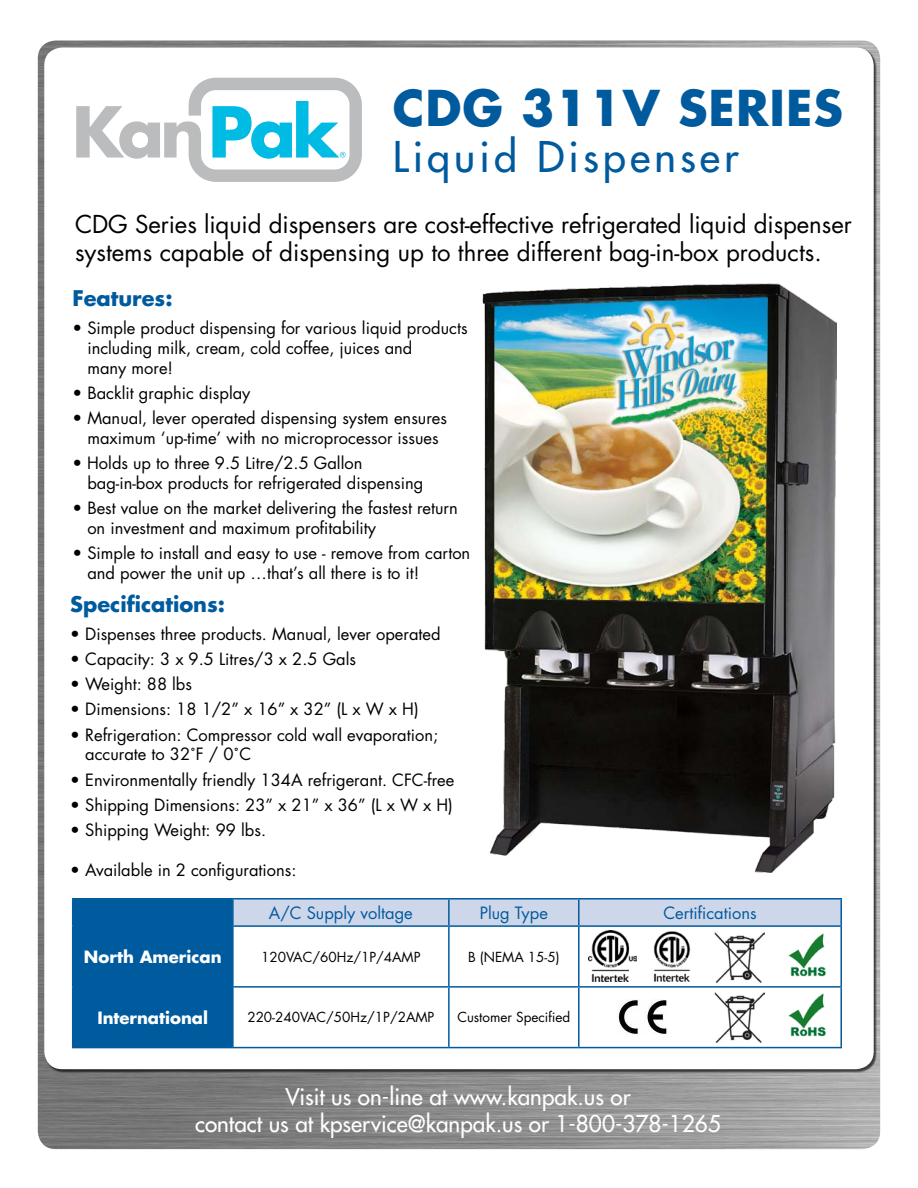
<style>
.page{position:relative;width:918px;height:1188px;background:#fff}
.page>*{position:absolute;margin:0;border:0;box-sizing:border-box;transform-origin:0 0}
.t1{font:700 48px "Futura";letter-spacing:.02em;color:#005a9e}
.t2{font:41.25px "Futura";letter-spacing:.1em;color:#005a9e}
.t3{font:24px/28.8px "Futura";letter-spacing:-.005em;color:#000}
.t4{font:22.5px/27px "Futura";color:#fff;text-align:center}
.t5{font:700 21px "Futura";color:#005a9e}
.t6{font:16.5px/19.8px "Futura";color:#000}
.t7{font:16.5px "Futura";color:#005a9e}
.t8{font:700 16.5px "Futura";color:#fff}
.t9{font:13.5px "Futura";color:#000}
</style>
<div class="page">
<img style="left:38px;top:40px;width:842px;height:1109px">
<div style="left:44px;top:48px;width:830px;height:1021px;background:#fff;border-radius:18px"></div>
<img style="left:483px;top:284px;width:354px;height:589px">
<hr style="left:72px;top:898px;width:161px;height:2px;background:#005a9e">
<svg style="left:72px;top:899px;width:768px;height:148px"></svg>
<hr style="left:72px;top:925px;width:161px;height:2px;background:#005a9e">
<hr style="left:72px;top:927px;width:1px;height:59px;background:#005a9e">
<hr style="left:72px;top:986px;width:161px;height:2px;background:#005a9e">
<hr style="left:72px;top:988px;width:1px;height:59px;background:#005a9e">
<hr style="left:72px;top:1047px;width:161px;height:1px;background:#005a9e">
<hr style="left:233px;top:898px;width:216px;height:2px;background:#005a9e">
<hr style="left:232px;top:900px;width:2px;height:25px;background:#005a9e">
<hr style="left:449px;top:898px;width:130px;height:2px;background:#005a9e">
<hr style="left:448px;top:900px;width:2px;height:25px;background:#005a9e">
<hr style="left:579px;top:898px;width:263px;height:2px;background:#005a9e">
<hr style="left:578px;top:900px;width:2px;height:25px;background:#005a9e">
<hr style="left:840px;top:900px;width:2px;height:25px;background:#005a9e">
<hr style="left:233px;top:925px;width:216px;height:2px;background:#005a9e">
<hr style="left:232px;top:927px;width:2px;height:59px;background:#005a9e">
<hr style="left:449px;top:925px;width:130px;height:2px;background:#005a9e">
<hr style="left:448px;top:927px;width:2px;height:59px;background:#005a9e">
<hr style="left:579px;top:925px;width:263px;height:2px;background:#005a9e">
<hr style="left:578px;top:927px;width:2px;height:59px;background:#005a9e">
<hr style="left:840px;top:927px;width:2px;height:59px;background:#005a9e">
<hr style="left:233px;top:986px;width:216px;height:2px;background:#005a9e">
<hr style="left:232px;top:988px;width:2px;height:59px;background:#005a9e">
<hr style="left:449px;top:986px;width:130px;height:2px;background:#005a9e">
<hr style="left:448px;top:988px;width:2px;height:59px;background:#005a9e">
<hr style="left:579px;top:986px;width:263px;height:2px;background:#005a9e">
<hr style="left:578px;top:988px;width:2px;height:59px;background:#005a9e">
<hr style="left:840px;top:988px;width:2px;height:59px;background:#005a9e">
<hr style="left:233px;top:1047px;width:216px;height:1px;background:#005a9e">
<hr style="left:449px;top:1047px;width:130px;height:1px;background:#005a9e">
<hr style="left:579px;top:1047px;width:263px;height:1px;background:#005a9e">
<img style="left:588px;top:930px;width:48px;height:51px">
<img style="left:651px;top:932px;width:43px;height:49px">
<img style="left:714px;top:990px;width:51px;height:55px">
<img style="left:714px;top:930px;width:51px;height:55px">
<img style="left:782px;top:990px;width:51px;height:51px">
<img style="left:782px;top:930px;width:51px;height:51px">
<img style="left:617px;top:999px;width:50px;height:35px">
<svg style="left:76px;top:78px;width:286px;height:104px"></svg>
<h1 class="t1" style="left:393px;top:76px;width:452px">CDG 311V SERIES</h1>
<h2 class="t2" style="left:393px;top:131px;width:347px">Liquid Dispenser</h2>
<h3 class="t3" style="left:75px;top:210px;width:778px">CDG Series liquid dispensers are cost-effective refrigerated liquid dispenser systems capable of dispensing up to three different bag-in-box products.</h3>
<p class="t5" style="left:72px;top:284px;width:102px">Features:</p>
<p class="t6" style="left:87px;top:318px;width:382px;text-indent:-15px">• Simple product dispensing for various liquid products including milk, cream, cold coffee, juices and<br>many more!</p>
<p class="t6" style="left:72px;top:383px;width:180px">• Backlit graphic display</p>
<p class="t6" style="left:72px;top:408px;width:376px;text-align:center">• Manual, lever operated dispensing system ensures maximum ‘up-time’ with no microprocessor issues</p>
<p class="t6" style="left:87px;top:453px;width:337px;text-indent:-15px">• Holds up to three 9.5 Litre/2.5 Gallon bag-in-box products for refrigerated dispensing</p>
<p class="t6" style="left:87px;top:498px;width:372px;text-indent:-15px">• Best value on the market delivering the fastest return on investment and maximum profitability</p>
<p class="t6" style="left:87px;top:543px;width:384px;text-indent:-15px">• Simple to install and easy to use - remove from carton and power the unit up …that’s all there is to it!</p>
<p class="t5" style="left:70px;top:590px;width:156px">Specifications:</p>
<p class="t6" style="left:70px;top:624px;width:372px">• Dispenses three products. Manual, lever operated</p>
<p class="t6" style="left:70px;top:649px;width:287px">• Capacity: 3 x 9.5 Litres/3 x 2.5 Gals</p>
<p class="t6" style="left:70px;top:674px;width:123px">• Weight: 88 lbs</p>
<p class="t6" style="left:70px;top:700px;width:350px">• Dimensions: 18 1/2” x 16” x 32” (L x W x H)</p>
<p class="t6" style="left:85px;top:725px;width:354px;text-indent:-15px">• Refrigeration: Compressor cold wall evaporation; accurate to 32˚F / 0˚C</p>
<p class="t6" style="left:70px;top:770px;width:386px">• Environmentally friendly 134A refrigerant. CFC-free</p>
<p class="t6" style="left:70px;top:795px;width:384px">• Shipping Dimensions: 23” x 21” x 36” (L x W x H)</p>
<p class="t6" style="left:70px;top:820px;width:197px">• Shipping Weight: 99 lbs.</p>
<p class="t6" style="left:70px;top:861px;width:228px">• Available in 2 configurations:</p>
<p class="t7" style="left:269px;top:902px;width:145px">A/C Supply voltage</p>
<p class="t7" style="left:480px;top:902px;width:70px">Plug Type</p>
<p class="t7" style="left:663px;top:902px;width:95px">Certifications</p>
<p class="t8" style="left:84px;top:946px;width:139px">North American</p>
<p class="t9" style="left:261px;top:948px;width:161px">120VAC/60Hz/1P/4AMP</p>
<p class="t9" style="left:468px;top:948px;width:93px">B (NEMA 15-5)</p>
<p class="t8" style="left:97px;top:1007px;width:112px">International</p>
<p class="t9" style="left:247px;top:1009px;width:189px">220-240VAC/50Hz/1P/2AMP</p>
<p class="t9" style="left:457px;top:1009px;width:114px">Customer Specified</p>
<h3 class="t4" style="left:195px;top:1084px;width:527px">Visit us on-line at www.kanpak.us or<br>contact us at kpservice@kanpak.us or 1-800-378-1265</h3>
</div>
